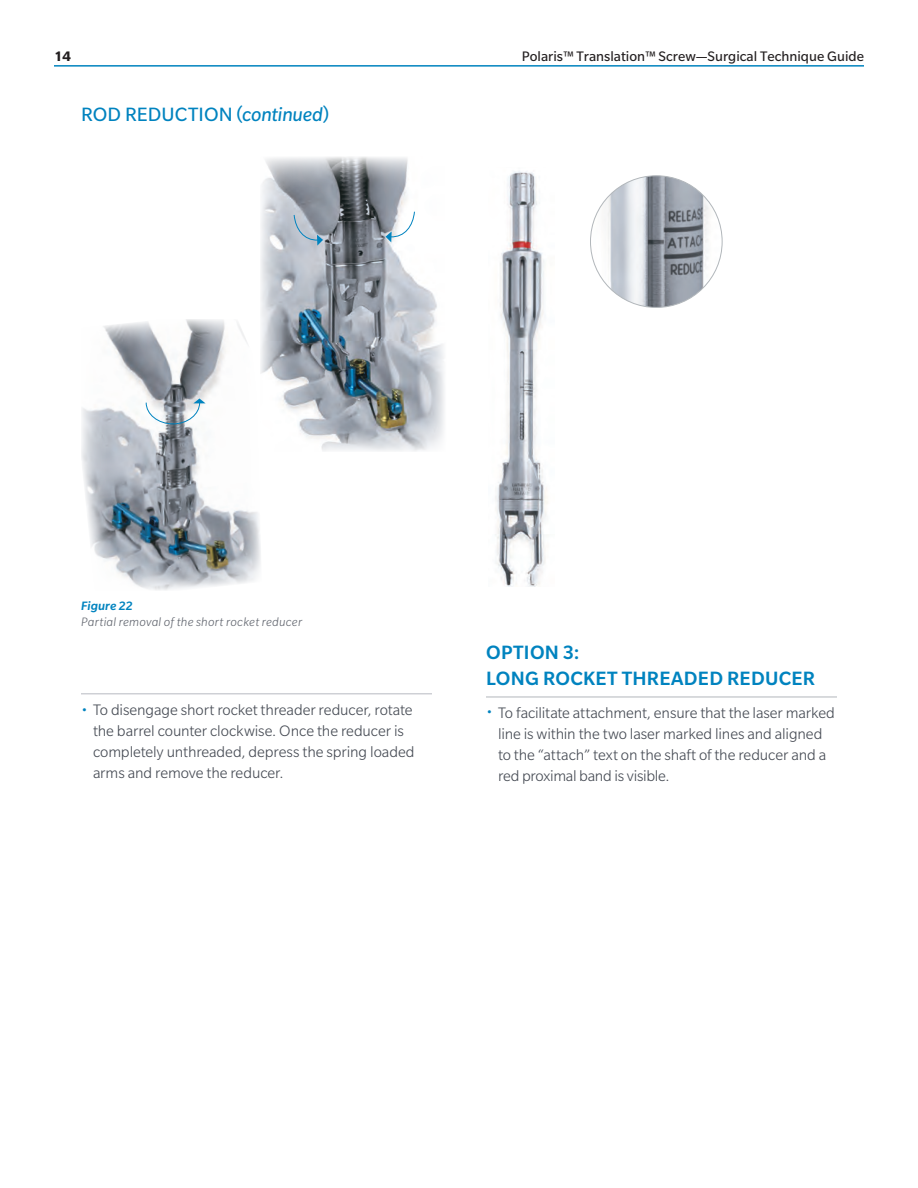
<style>
.page{position:relative;width:918px;height:1188px;background:#fff}
.page>*{position:absolute;margin:0;border:0;box-sizing:border-box;transform-origin:0 0}
.t1{font:500 21px/25.5px "Slate Pro";letter-spacing:.015em;color:#0083bf}
.t2{font:21px "Slate Pro";letter-spacing:.005em;color:#0083bf}
.t3{font:300 16.5px/21px "Slate Pro";letter-spacing:-.005em;color:#464b54}
.t4{font:15px "Slate Pro";color:#231f20}
.t5{font:700 15px "Slate Pro";color:#231f20}
.t6{font:italic 300 13.2px "Slate Pro";letter-spacing:.02em;color:#62666f;scale:1.04 1}
.t7{font:italic 500 13.2px "Slate Pro";letter-spacing:.005em;color:#0083bf;scale:1.04 1}
.s1{font-style:italic}
.s2{font-size:13.5px;color:#0083bf}
</style>
<div class="page">
<hr style="left:54px;top:65px;width:810px;height:2px;background:#0083bf">
<img style="left:261px;top:157px;width:183px;height:294px">
<img style="left:81px;top:319px;width:181px;height:271px">
<svg style="left:293px;top:214px;width:30px;height:32px"></svg>
<svg style="left:386px;top:211px;width:29px;height:31px"></svg>
<img style="left:590px;top:176px;width:132px;height:131px;border-radius:66px">
<img style="left:495px;top:171px;width:53px;height:416px">
<svg style="left:145px;top:399px;width:61px;height:26px"></svg>
<hr style="left:81px;top:693px;width:351px;height:1px;background:#b7b9c1">
<hr style="left:486px;top:697px;width:351px;height:1px;background:#b2b7bb">
<p class="t5" style="left:54px;top:48px;width:19px">14</p>
<p class="t4" style="left:522px;top:48px;width:344px">Polaris™ Translation™ Screw—Surgical Technique Guide</p>
<p class="t2" style="left:81px;top:103px;width:250px">ROD REDUCTION (<span class="s1">continued</span>)</p>
<p class="t7" style="left:81px;top:599px;width:51px">Figure 22</p>
<p class="t6" style="left:81px;top:615px;width:214px">Partial removal of the short rocket reducer</p>
<p class="t3" style="left:93px;top:699px;width:323px;text-indent:-12px"><span class="s2">•</span> To disengage short rocket threader reducer, rotate the barrel counter clockwise. Once the reducer is completely unthreaded, depress the spring loaded arms and remove the reducer.</p>
<p class="t1" style="left:486px;top:639px;width:331px">OPTION 3:<br>LONG ROCKET THREADED REDUCER</p>
<p class="t3" style="left:498px;top:702px;width:339px;text-indent:-12px"><span class="s2">•</span> To facilitate attachment, ensure that the laser marked line is within the two laser marked lines and aligned to the “attach” text on the shaft of the reducer and a red proximal band is visible.</p>
</div>
